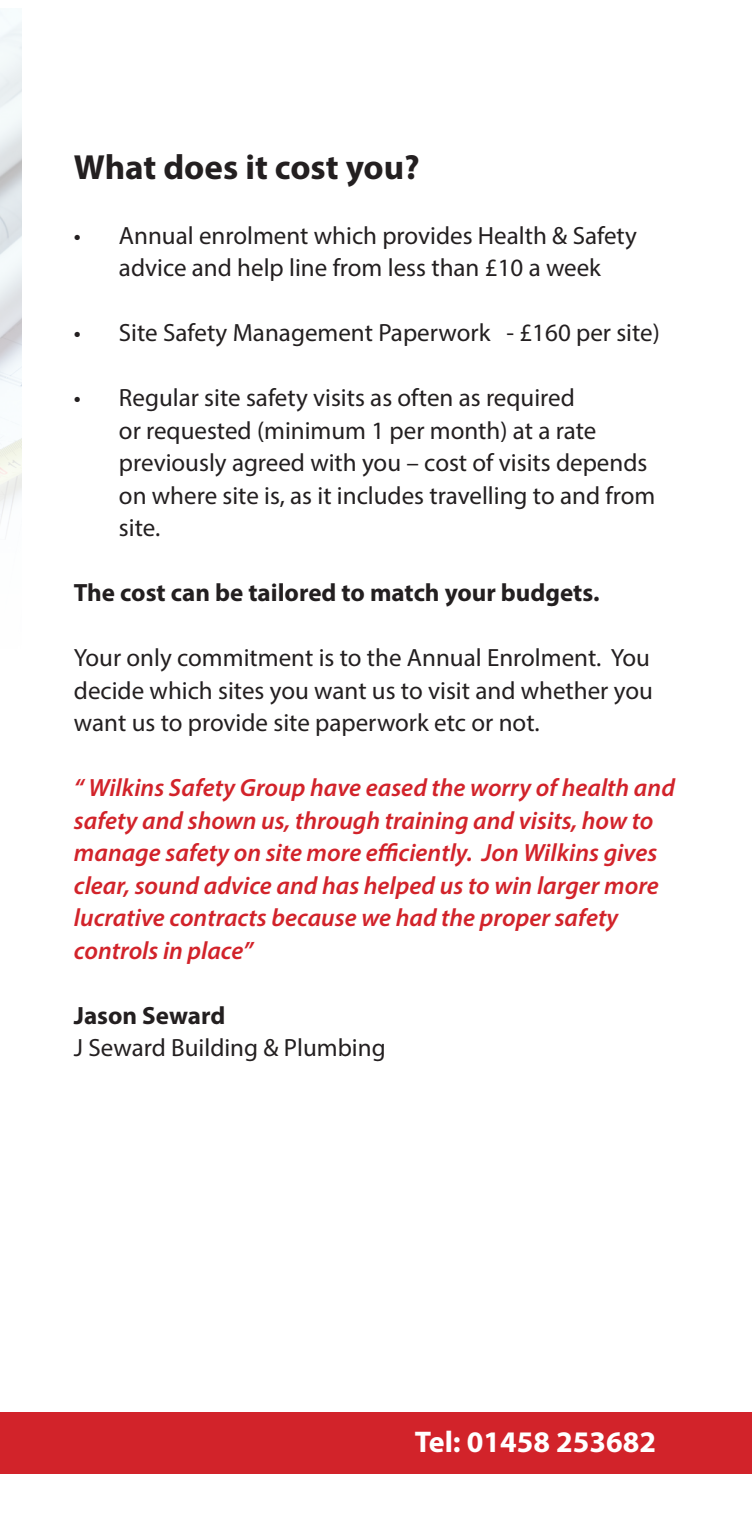
<style>
.page{position:relative;width:752px;height:1531px;background:#fff}
.page>*{position:absolute;margin:0;border:0;box-sizing:border-box;transform-origin:0 0}
.t1{font:700 35px "Myriad Pro";color:#231f20}
.t2{font:700 30px "Myriad Pro";color:#fff}
.t3{font:25px/32.5px "Myriad Pro";color:#231f20;text-align:center}
.t4{font:italic 600 25px/32.5px "Myriad Pro";color:#d2232a}
.t5{font:700 25px "Myriad Pro";color:#231f20}
</style>
<div class="page">
<img style="left:0;top:10px;width:21px;height:518px">
<div style="left:0;top:1412px;width:751px;height:61px;background:#d2232a"></div>
<p class="t1" style="left:74px;top:144px;width:347px">What does it cost you?</p>
<p class="t3" style="left:74px;top:219px;width:564px">• Annual enrolment which provides Health &amp; Safety advice and help line from less than £10 a week</p>
<p class="t3" style="left:74px;top:316px;width:587px">• Site Safety Management Paperwork - £160 per site)</p>
<p class="t3" style="left:119px;top:381px;width:537px;text-align:left;text-indent:-45px">• Regular site safety visits as often as required<br>or requested (minimum 1 per month) at a rate previously agreed with you – cost of visits depends on where site is, as it includes travelling to and from site.</p>
<p class="t5" style="left:74px;top:576px;width:527px">The cost can be tailored to match your budgets.</p>
<p class="t3" style="left:74px;top:641px;width:580px;text-align:justify">Your only commitment is to the Annual Enrolment. You decide which sites you want us to visit and whether you want us to provide site paperwork etc or not.</p>
<p class="t4" style="left:74px;top:771px;width:602px">“ Wilkins Safety Group have eased the worry of health and safety and shown us, through training and visits, how to manage safety on site more efficiently. Jon Wilkins gives clear, sound advice and has helped us to win larger more lucrative contracts because we had the proper safety controls in place”</p>
<p class="t5" style="left:74px;top:999px;width:153px">Jason Seward</p>
<p class="t3" style="left:74px;top:1031px;width:313px">J Seward Building &amp; Plumbing</p>
<p class="t2" style="left:414px;top:1422px;width:243px">Tel: 01458 253682</p>
</div>
